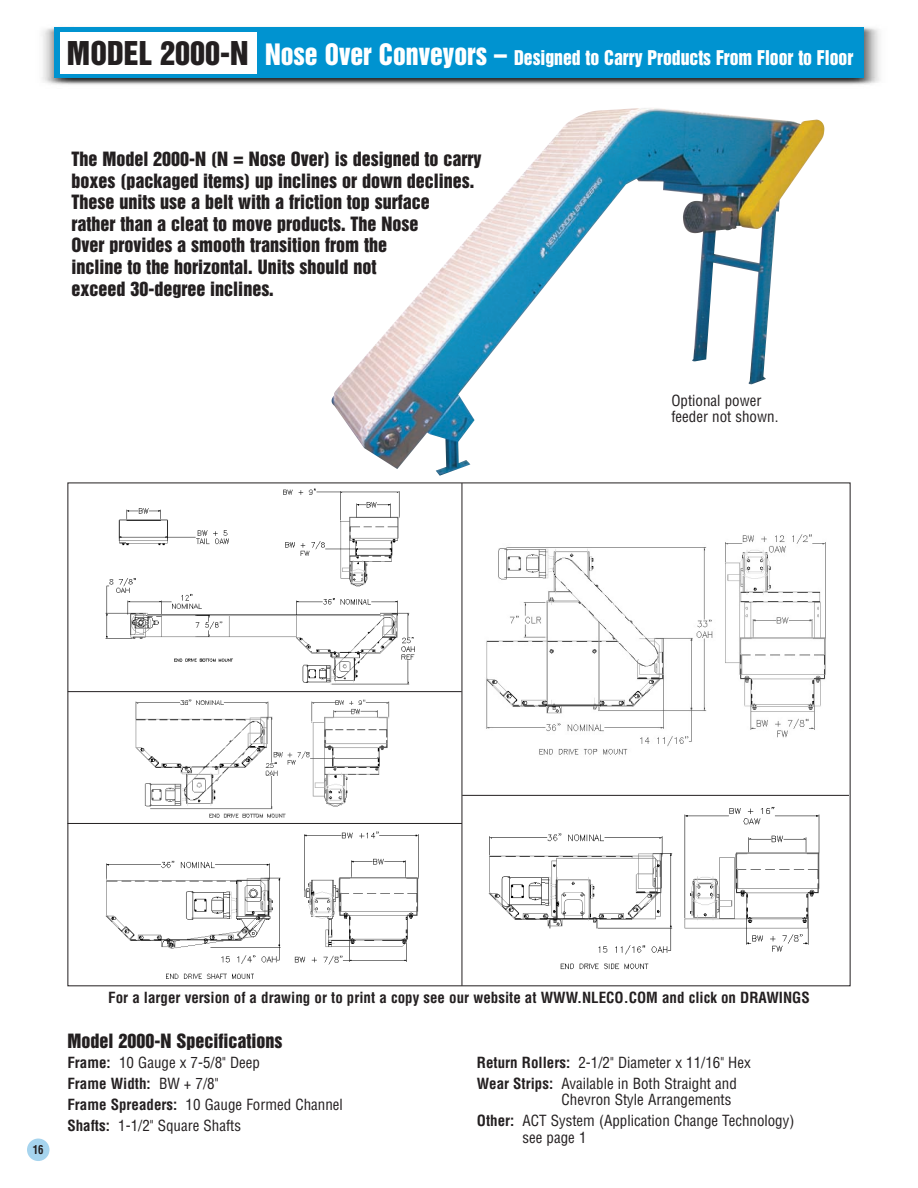
<style>
.page{position:relative;width:918px;height:1188px;background:#fff}
.page>*{position:absolute;margin:0;border:0;box-sizing:border-box;transform-origin:0 0}
.t1{font:18.6px "Helvetica Inserat";color:#fff;scale:.95 1}
.t2{font:18px/21.6px "Helvetica Inserat";color:#231f20}
.t3{font:condensed 15px/21px "Helvetica";color:#231f20}
.t4{font:700 condensed 15px "Helvetica";color:#231f20}
.t5{font:700 condensed 12px "Helvetica";color:#231f20;scale:.9 1}
.s1{font-size:30px;color:#231f20}
.s2{font-size:27px}
.s3{font-weight:700}
</style>
<div class="page">
<img style="left:332px;top:108px;width:492px;height:368px">
<img style="left:42px;top:26px;width:838px;height:59px">
<div style="left:54px;top:28px;width:810px;height:50px;background:#0093d0"></div>
<div style="left:60px;top:32px;width:197px;height:42px;background:#fff"></div>
<img style="left:105px;top:488px;width:310px;height:197px">
<img style="left:105px;top:831px;width:314px;height:148px">
<img style="left:135px;top:699px;width:255px;height:119px">
<img style="left:488px;top:807px;width:332px;height:163px">
<img style="left:486px;top:534px;width:340px;height:221px">
<hr style="left:462px;top:795px;width:387px;height:1px;background:#231f20">
<hr style="left:462px;top:483px;width:1px;height:503px;background:#231f20">
<hr style="left:68px;top:691px;width:394px;height:1px;background:#231f20">
<hr style="left:68px;top:823px;width:394px;height:1px;background:#231f20">
<div style="left:27px;top:1139px;width:23px;height:22px;background:#a6d4ee;border-radius:50%"></div>
<p class="t1" style="left:67px;top:50px;width:829px"><span class="s1">MODEL 2000-N</span> <span class="s2">Nose Over Conveyors –</span> Designed to Carry Products From Floor to Floor</p>
<p class="t2" style="left:71px;top:149px;width:412px">The Model 2000-N (N = Nose Over) is designed to carry boxes (packaged items) up inclines or down declines.<br>These units use a belt with a friction top surface<br>rather than a cleat to move products. The Nose<br>Over provides a smooth transition from the<br>incline to the horizontal. Units should not<br>exceed 30-degree inclines.</p>
<p class="t3" style="left:671px;top:393px;width:108px;line-height:16.5px">Optional power feeder not shown.</p>
<p class="t5" style="left:33px;top:1145px;width:13px">16</p>
<p class="t4" style="left:108px;top:992px;width:703px">For a larger version of a drawing or to print a copy see our website at WWW.NLECO.COM and click on DRAWINGS</p>
<p class="t2" style="left:67px;top:1031px;width:216px">Model 2000-N Specifications</p>
<p class="t3" style="left:67px;top:1053px;width:277px"><span class="s3">Frame:</span> 10 Gauge x 7-5/8" Deep<br><span class="s3">Frame Width:</span> BW + 7/8"<br><span class="s3">Frame Spreaders:</span> 10 Gauge Formed Channel<br><span class="s3">Shafts:</span> 1-1/2" Square Shafts</p>
<p class="t3" style="left:477px;top:1053px;width:275px"><span class="s3">Return Rollers:</span> 2-1/2" Diameter x 11/16" Hex<br><span class="s3">Wear Strips:</span> Available in Both Straight and</p>
<p class="t3" style="left:477px;top:1091px;width:319px;text-indent:85px">Chevron Style Arrangements<br><span class="s3">Other:</span> ACT System (Application Change Technology)</p>
<p class="t3" style="left:523px;top:1128px;width:66px">see page 1</p>
</div>
